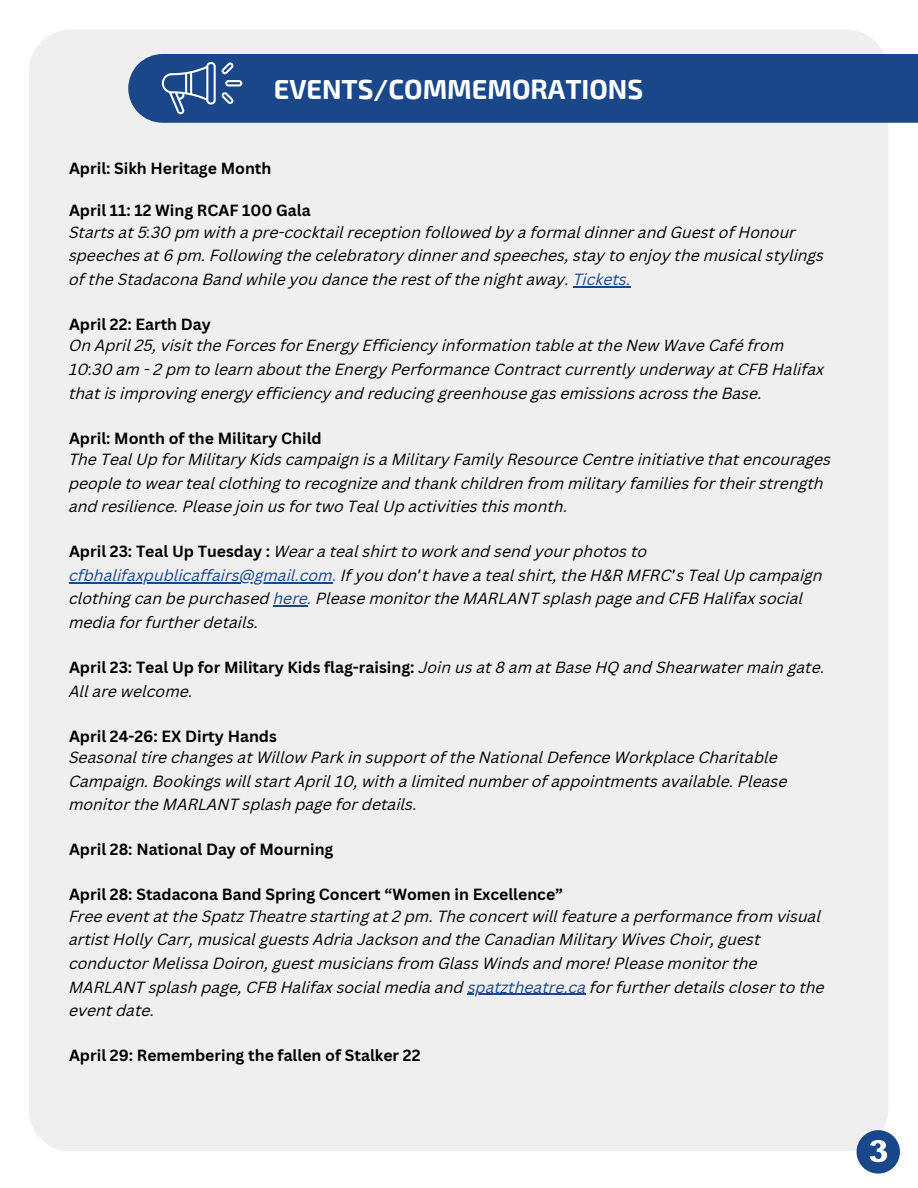
<style>
.page{position:relative;width:918px;height:1188px;background:#fff}
.page>*{position:absolute;margin:0;border:0;box-sizing:border-box;transform-origin:0 0}
.t1{font:700 27px "Exo 2";color:#fff}
.t2{font:italic 15.75px/23.7px "Canva Sans";color:#000}
.t3{font:700 15.75px "Canva Sans";color:#000}
.s1{color:#1a4789}
.s2{font-weight:700;font-style:normal}
.s3{font-family:"Noto Sans Gurmukhi";font-style:normal}
</style>
<div class="page">
<div style="left:29px;top:30px;width:859px;height:1121px;background:#efefef"></div>
<hr style="left:573px;top:286px;width:58px;height:1px;background:#1a4789">
<hr style="left:69px;top:582px;width:264px;height:1px;background:#1a4789">
<hr style="left:274px;top:606px;width:34px;height:1px;background:#1a4789">
<hr style="left:468px;top:994px;width:118px;height:1px;background:#1a4789">
<div style="left:128px;top:54px;width:790px;height:69px;background:#1a4789"></div>
<svg style="left:162px;top:62px;width:80px;height:52px;background:#44689e"></svg>
<svg style="left:857px;top:1130px;width:43px;height:44px"></svg>
<h1 class="t1" style="left:274px;top:72px;width:371px">EVENTS/COMMEMORATIONS</h1>
<p class="t3" style="left:69px;top:157px;width:204px">April: Sikh Heritage Month</p>
<p class="t3" style="left:69px;top:200px;width:243px">April 11: 12 Wing RCAF 100 Gala</p>
<p class="t2" style="left:69px;top:222px;width:757px">Starts at 5:30 pm with a pre-cocktail reception followed by a formal dinner and Guest of Honour speeches at 6 pm. Following the celebratory dinner and speeches, stay to enjoy the musical stylings of the Stadacona Band while you dance the rest of the night away. <span class="s1">Tickets.</span></p>
<p class="t3" style="left:69px;top:313px;width:143px">April 22: Earth Day</p>
<p class="t2" style="left:69px;top:335px;width:757px">On April 25, visit the Forces for Energy Efficiency information table at the New Wave Café from<br>10:30 am - 2 pm to learn about the Energy Performance Contract currently underway at CFB Halifax that is improving energy efficiency and reducing greenhouse gas emissions across the Base.</p>
<p class="t3" style="left:69px;top:427px;width:254px">April: Month of the Military Child</p>
<p class="t2" style="left:69px;top:449px;width:764px">The Teal Up for Military Kids campaign is a Military Family Resource Centre initiative that encourages people to wear teal clothing to recognize and thank children from military families for their strength and resilience. Please join us for two Teal Up activities this month.</p>
<p class="t2" style="left:69px;top:541px;width:755px"><span class="s2">April 23: Teal Up Tuesday :</span> Wear a teal shirt to work and send your photos to <span class="s1">cfbhalifaxpublicaffairs@gmail.com.</span> If you don<span class="s3">’</span>t have a teal shirt, the H&amp;R MFRC<span class="s3">’</span>s Teal Up campaign clothing can be purchased <span class="s1">here.</span> Please monitor the MARLANT splash page and CFB Halifax social media for further details.</p>
<p class="t2" style="left:69px;top:657px;width:757px"><span class="s2">April 23: Teal Up for Military Kids flag-raising:</span> Join us at 8 am at Base HQ and Shearwater main gate.<br>All are welcome.</p>
<p class="t3" style="left:69px;top:725px;width:209px">April 24-26: EX Dirty Hands</p>
<p class="t2" style="left:69px;top:747px;width:720px">Seasonal tire changes at Willow Park in support of the National Defence Workplace Charitable<br>Campaign. Bookings will start April 10, with a limited number of appointments available. Please monitor the MARLANT splash page for details.</p>
<p class="t3" style="left:69px;top:839px;width:266px">April 28: National Day of Mourning</p>
<p class="t3" style="left:69px;top:884px;width:496px">April 28: Stadacona Band Spring Concert “Women in Excellence”</p>
<p class="t2" style="left:69px;top:906px;width:757px">Free event at the Spatz Theatre starting at 2 pm. The concert will feature a performance from visual artist Holly Carr, musical guests Adria Jackson and the Canadian Military Wives Choir, guest conductor Melissa Doiron, guest musicians from Glass Winds and more! Please monitor the MARLANT splash page, CFB Halifax social media and <span class="s1">spatztheatre.ca</span> for further details closer to the event date.</p>
<p class="t3" style="left:69px;top:1044px;width:353px">April 29: Remembering the fallen of Stalker 22</p>
</div>
